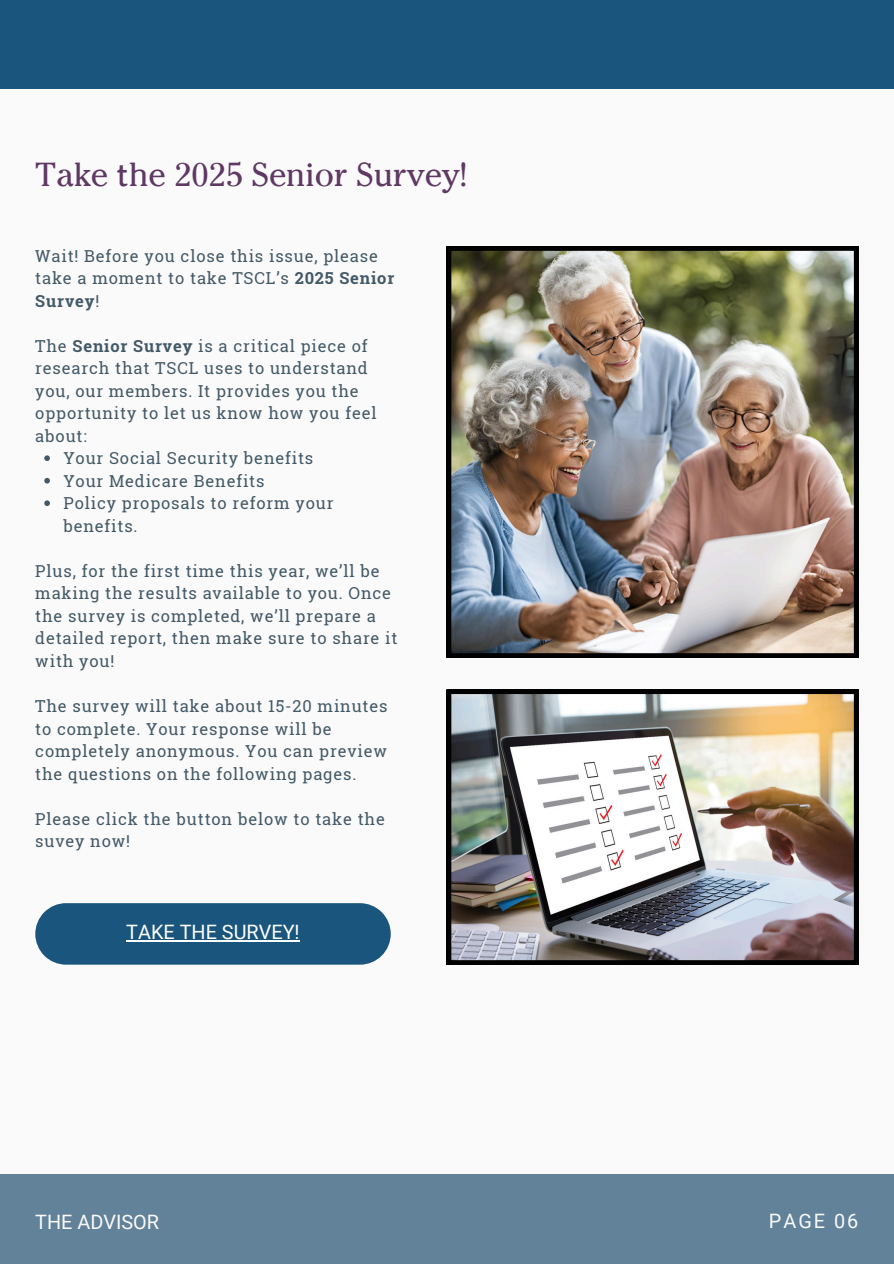
<style>
.page{position:relative;width:894px;height:1264px;background:#fff}
.page>*{position:absolute;margin:0;border:0;box-sizing:border-box;transform-origin:0 0}
.t1{font:33.15px "Cheltenham Pro";color:#5f3864}
.t2{font:19.8px "Roboto";color:#fafafa}
.t3{font:19.8px "Roboto";color:#fff}
.t4{font:16.5px/22.5px "Roboto Slab";letter-spacing:.05em;color:#435967}
.s1{font-weight:700}
</style>
<div class="page">
<div style="left:0;top:0;width:893px;height:1263px;background:#fafafa"></div>
<div style="left:0;top:1174px;width:893px;height:89px;background:#628299"></div>
<div style="left:0;top:0;width:893px;height:89px;background:#1a557d"></div>
<div style="left:35px;top:903px;width:355px;height:61px;background:#1a557d"></div>
<hr style="left:126px;top:940px;width:173px;height:1px;background:#fff">
<img style="left:446px;top:689px;width:412px;height:275px">
<img style="left:446px;top:246px;width:412px;height:411px">
<svg style="left:44px;top:455px;width:6px;height:6px"></svg>
<svg style="left:44px;top:478px;width:6px;height:5px"></svg>
<svg style="left:44px;top:500px;width:6px;height:6px"></svg>
<p class="t1" style="left:35px;top:162px;width:433px">Take the 2025 Senior Survey!</p>
<h1 class="t4" style="left:35px;top:244px;width:360px">Wait! Before you close this issue, please take a moment to take TSCL’s <span class="s1">2025 Senior<br>Survey</span>!</h1>
<p class="t4" style="left:35px;top:334px;width:343px">The <span class="s1">Senior Survey</span> is a critical piece of research that TSCL uses to understand you, our members. It provides you the opportunity to let us know how you feel about:</p>
<p class="t4" style="left:63px;top:447px;width:251px">Your Social Security benefits</p>
<p class="t4" style="left:63px;top:469px;width:203px">Your Medicare Benefits</p>
<p class="t4" style="left:63px;top:492px;width:272px">Policy proposals to reform your benefits.</p>
<p class="t4" style="left:35px;top:559px;width:363px">Plus, for the first time this year, we’ll be making the results available to you. Once the survey is completed, we’ll prepare a detailed report, then make sure to share it with you!</p>
<p class="t4" style="left:35px;top:694px;width:353px">The survey will take about 15-20 minutes to complete. Your response will be completely anonymous. You can preview the questions on the following pages.</p>
<p class="t4" style="left:35px;top:807px;width:351px">Please click the button below to take the suvey now!</p>
<p class="t3" style="left:126px;top:920px;width:175px">TAKE THE SURVEY!</p>
<p class="t2" style="left:35px;top:1210px;width:125px">THE ADVISOR</p>
<h2 class="t2" style="left:768px;top:1209px;width:91px">PAGE 06</h2>
</div>
